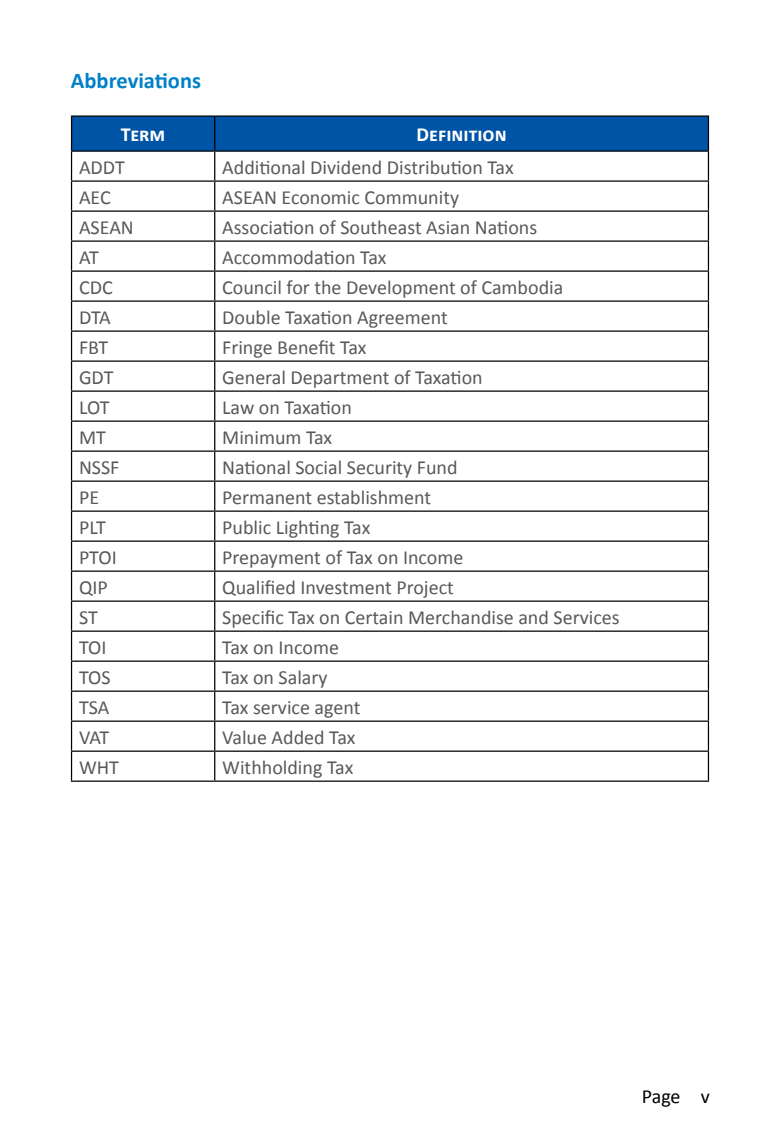
<style>
.page{position:relative;width:780px;height:1134px;background:#fff}
.page>*{position:absolute;margin:0;border:0;box-sizing:border-box;transform-origin:0 0}
.t1{font:700 22.5px "Calibri";color:#0080c7}
.t2{font:20px "Calibri";color:#58595b}
.t3{font:700 20px "Calibri";color:#fff}
.t4{font:20px "Calibri";color:#000}
</style>
<div class="page">
<hr style="left:71px;top:115px;width:144px;height:2px;background:#000">
<hr style="left:215px;top:150px;width:494px;height:2px;background:#000">
<hr style="left:215px;top:115px;width:494px;height:2px;background:#000">
<hr style="left:707px;top:117px;width:2px;height:33px;background:#000">
<hr style="left:707px;top:152px;width:2px;height:28px;background:#000">
<hr style="left:215px;top:180px;width:494px;height:2px;background:#000">
<hr style="left:707px;top:182px;width:2px;height:28px;background:#000">
<hr style="left:215px;top:210px;width:494px;height:2px;background:#000">
<hr style="left:707px;top:212px;width:2px;height:28px;background:#000">
<hr style="left:215px;top:240px;width:494px;height:2px;background:#000">
<hr style="left:707px;top:242px;width:2px;height:28px;background:#000">
<hr style="left:215px;top:270px;width:494px;height:2px;background:#000">
<hr style="left:707px;top:272px;width:2px;height:28px;background:#000">
<hr style="left:215px;top:300px;width:494px;height:2px;background:#000">
<hr style="left:707px;top:302px;width:2px;height:28px;background:#000">
<hr style="left:215px;top:330px;width:494px;height:2px;background:#000">
<hr style="left:707px;top:332px;width:2px;height:28px;background:#000">
<hr style="left:215px;top:360px;width:494px;height:2px;background:#000">
<hr style="left:707px;top:362px;width:2px;height:28px;background:#000">
<hr style="left:215px;top:390px;width:494px;height:2px;background:#000">
<hr style="left:707px;top:392px;width:2px;height:28px;background:#000">
<hr style="left:215px;top:420px;width:494px;height:2px;background:#000">
<hr style="left:707px;top:422px;width:2px;height:28px;background:#000">
<hr style="left:215px;top:450px;width:494px;height:2px;background:#000">
<hr style="left:707px;top:452px;width:2px;height:28px;background:#000">
<hr style="left:215px;top:480px;width:494px;height:2px;background:#000">
<hr style="left:707px;top:482px;width:2px;height:28px;background:#000">
<hr style="left:215px;top:510px;width:494px;height:2px;background:#000">
<hr style="left:707px;top:512px;width:2px;height:28px;background:#000">
<hr style="left:215px;top:540px;width:494px;height:2px;background:#000">
<hr style="left:707px;top:542px;width:2px;height:28px;background:#000">
<hr style="left:215px;top:570px;width:494px;height:2px;background:#000">
<hr style="left:707px;top:572px;width:2px;height:28px;background:#000">
<hr style="left:215px;top:600px;width:494px;height:2px;background:#000">
<hr style="left:707px;top:602px;width:2px;height:28px;background:#000">
<hr style="left:215px;top:630px;width:494px;height:2px;background:#000">
<hr style="left:707px;top:632px;width:2px;height:28px;background:#000">
<hr style="left:215px;top:660px;width:494px;height:2px;background:#000">
<hr style="left:707px;top:662px;width:2px;height:28px;background:#000">
<hr style="left:215px;top:690px;width:494px;height:2px;background:#000">
<hr style="left:707px;top:692px;width:2px;height:28px;background:#000">
<hr style="left:215px;top:720px;width:494px;height:2px;background:#000">
<hr style="left:707px;top:722px;width:2px;height:28px;background:#000">
<hr style="left:71px;top:780px;width:144px;height:2px;background:#000">
<hr style="left:215px;top:750px;width:494px;height:2px;background:#000">
<svg style="left:71px;top:116px;width:637px;height:664px"></svg>
<hr style="left:707px;top:752px;width:2px;height:28px;background:#000">
<hr style="left:215px;top:780px;width:494px;height:2px;background:#000">
<p class="t1" style="left:71px;top:66px;width:132px">Abbreviations</p>
<p class="t3" style="left:121px;top:122px;width:46px">Term</p>
<p class="t3" style="left:416px;top:122px;width:92px">Definition</p>
<p class="t2" style="left:79px;top:154px;width:47px">ADDT</p>
<p class="t2" style="left:222px;top:154px;width:293px">Additional Dividend Distribution Tax</p>
<p class="t2" style="left:79px;top:184px;width:33px">AEC</p>
<p class="t2" style="left:222px;top:184px;width:238px">ASEAN Economic Community</p>
<p class="t2" style="left:79px;top:214px;width:56px">ASEAN</p>
<p class="t2" style="left:222px;top:214px;width:316px">Association of Southeast Asian Nations</p>
<p class="t2" style="left:79px;top:244px;width:21px">AT</p>
<p class="t2" style="left:222px;top:244px;width:166px">Accommodation Tax</p>
<p class="t2" style="left:79px;top:274px;width:35px">CDC</p>
<p class="t2" style="left:222px;top:274px;width:342px">Council for the Development of Cambodia</p>
<p class="t2" style="left:79px;top:304px;width:33px">DTA</p>
<p class="t2" style="left:222px;top:304px;width:227px">Double Taxation Agreement</p>
<p class="t2" style="left:79px;top:334px;width:31px">FBT</p>
<p class="t2" style="left:222px;top:334px;width:146px">Fringe Benefit Tax</p>
<p class="t2" style="left:79px;top:364px;width:36px">GDT</p>
<p class="t2" style="left:222px;top:364px;width:262px">General Department of Taxation</p>
<p class="t2" style="left:79px;top:394px;width:32px">LOT</p>
<p class="t2" style="left:222px;top:394px;width:131px">Law on Taxation</p>
<p class="t2" style="left:79px;top:424px;width:28px">MT</p>
<p class="t2" style="left:222px;top:424px;width:112px">Minimum Tax</p>
<p class="t2" style="left:79px;top:454px;width:42px">NSSF</p>
<p class="t2" style="left:222px;top:454px;width:237px">National Social Security Fund</p>
<p class="t2" style="left:79px;top:484px;width:22px">PE</p>
<p class="t2" style="left:222px;top:484px;width:210px">Permanent establishment</p>
<p class="t2" style="left:79px;top:514px;width:29px">PLT</p>
<p class="t2" style="left:222px;top:514px;width:150px">Public Lighting Tax</p>
<p class="t2" style="left:79px;top:544px;width:39px">PTOI</p>
<p class="t2" style="left:222px;top:544px;width:243px">Prepayment of Tax on Income</p>
<p class="t2" style="left:79px;top:574px;width:30px">QIP</p>
<p class="t2" style="left:222px;top:574px;width:233px">Qualified Investment Project</p>
<p class="t2" style="left:79px;top:604px;width:20px">ST</p>
<p class="t2" style="left:222px;top:604px;width:399px">Specific Tax on Certain Merchandise and Services</p>
<p class="t2" style="left:79px;top:634px;width:29px">TOI</p>
<p class="t2" style="left:222px;top:634px;width:118px">Tax on Income</p>
<p class="t2" style="left:79px;top:664px;width:33px">TOS</p>
<p class="t2" style="left:222px;top:664px;width:107px">Tax on Salary</p>
<p class="t2" style="left:79px;top:694px;width:32px">TSA</p>
<p class="t2" style="left:222px;top:694px;width:140px">Tax service agent</p>
<p class="t2" style="left:79px;top:724px;width:32px">VAT</p>
<p class="t2" style="left:222px;top:724px;width:135px">Value Added Tax</p>
<p class="t2" style="left:79px;top:754px;width:41px">WHT</p>
<p class="t2" style="left:222px;top:754px;width:133px">Withholding Tax</p>
<p class="t4" style="left:642px;top:1084px;width:70px">Page v</p>
</div>
